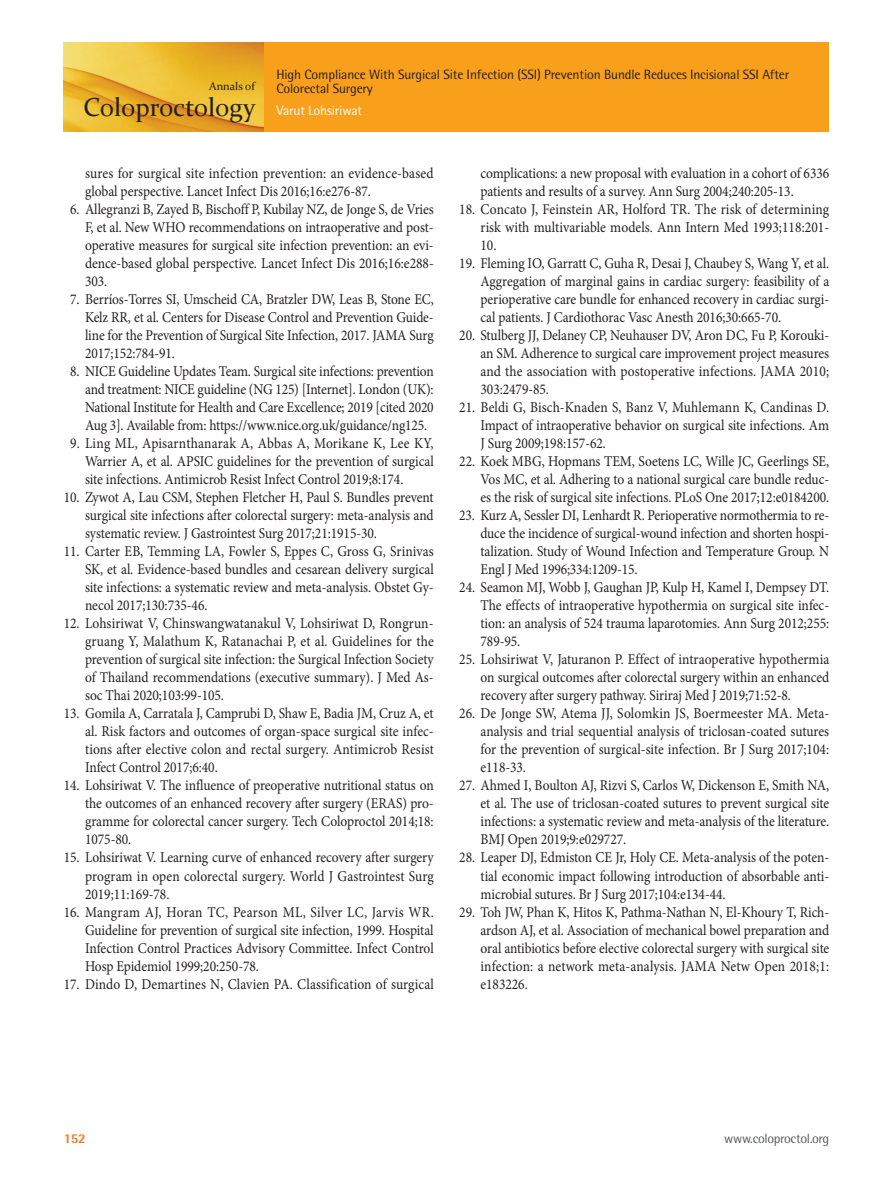
<style>
.page{position:relative;width:893px;height:1191px;background:#fff}
.page>*{position:absolute;margin:0;border:0;box-sizing:border-box;transform-origin:0 0}
.t1{font:25.95px "Constantia";color:#231f20}
.참고문헌2{font:15px/18px "Minion Pro";letter-spacing:-.005em;color:#231f20;text-align:justify;scale:.9 1}
.참고문헌1{font:15px/18px "Minion Pro";letter-spacing:-.005em;color:#231f20;text-align:justify;scale:.9 1}
.t2{font:13.5px/13.5px "Rotis Semi Sans Std";letter-spacing:-.01em;color:#231f20}
.t3{font:13.5px "Rotis Semi Sans Std";letter-spacing:-.025em;color:#57585a}
.t4{font:13.5px "Rotis Semi Sans Std";letter-spacing:-.01em;color:#fff}
.t5{font:800 13.5px "Rotis Semi Sans Std";color:#f47721}
.t6{font:11.25px "Constantia";color:#231f20}
</style>
<div class="page">
<div style="left:264px;top:43px;width:565px;height:89px;background:#f89f1c"></div>
<img style="left:64px;top:43px;width:200px;height:89px">
<p class="t6" style="left:209px;top:79px;width:47px">Annals of</p>
<h1 class="t1" style="left:83px;top:90px;width:174px">Coloproctology</h1>
<p class="t2" style="left:276px;top:68px;width:514px">High Compliance With Surgical Site Infection (SSI) Prevention Bundle Reduces Incisional SSI After<br>Colorectal Surgery</p>
<p class="t4" style="left:276px;top:102px;width:87px">Varut Lohsiriwat</p>
<p class="참고문헌1" style="left:85px;top:164px;width:389px">sures for surgical site infection prevention: an evidence-based global perspective. Lancet Infect Dis 2016;16:e276-87.</p>
<p class="참고문헌1" style="left:85px;top:200px;width:389px;text-indent:-15px">6. Allegranzi B, Zayed B, Bischoff P, Kubilay NZ, de Jonge S, de Vries F, et al. New WHO recommendations on intraoperative and post&shy;operative measures for surgical site infection prevention: an evi&shy;dence-based global perspective. Lancet Infect Dis 2016;16:e288- 303.</p>
<p class="참고문헌1" style="left:85px;top:290px;width:389px;text-indent:-15px">7. Berríos-Torres SI, Umscheid CA, Bratzler DW, Leas B, Stone EC, Kelz RR, et al. Centers for Disease Control and Prevention Guide&shy;line for the Prevention of Surgical Site Infection, 2017. JAMA Surg 2017;152:784-91.</p>
<p class="참고문헌1" style="left:85px;top:362px;width:389px;text-indent:-15px">8. NICE Guideline Updates Team. Surgical site infections: prevention and treatment: NICE guideline (NG 125) [Internet]. London (UK):<br>National Institute for Health and Care Excellence; 2019 [cited 2020<br>Aug 3]. Available from: https://www.nice.org.uk/guidance/ng125.</p>
<p class="참고문헌1" style="left:85px;top:434px;width:389px;text-indent:-15px">9. Ling ML, Apisarnthanarak A, Abbas A, Morikane K, Lee KY, Warrier A, et al. APSIC guidelines for the prevention of surgical site infections. Antimicrob Resist Infect Control 2019;8:174.</p>
<p class="참고문헌2" style="left:85px;top:488px;width:389px;text-indent:-21px">10. Zywot A, Lau CSM, Stephen Fletcher H, Paul S. Bundles prevent surgical site infections after colorectal surgery: meta-analysis and systematic review. J Gastrointest Surg 2017;21:1915-30.</p>
<p class="참고문헌2" style="left:85px;top:542px;width:389px;text-indent:-21px">11. Carter EB, Temming LA, Fowler S, Eppes C, Gross G, Srinivas SK, et al. Evidence-based bundles and cesarean delivery surgical site infections: a systematic review and meta-analysis. Obstet Gy&shy;necol 2017;130:735-46.</p>
<p class="참고문헌2" style="left:85px;top:614px;width:389px;text-indent:-21px">12. Lohsiriwat V, Chinswangwatanakul V, Lohsiriwat D, Rongrun&shy;gruang Y, Malathum K, Ratanachai P, et al. Guidelines for the prevention of surgical site infection: the Surgical Infection Society of Thailand recommendations (executive summary). J Med As&shy;soc Thai 2020;103:99-105.</p>
<p class="참고문헌2" style="left:85px;top:704px;width:389px;text-indent:-21px">13. Gomila A, Carratala J, Camprubi D, Shaw E, Badia JM, Cruz A, et al. Risk factors and outcomes of organ-space surgical site infec&shy;tions after elective colon and rectal surgery. Antimicrob Resist Infect Control 2017;6:40.</p>
<p class="참고문헌2" style="left:85px;top:776px;width:389px;text-indent:-21px">14. Lohsiriwat V. The influence of preoperative nutritional status on the outcomes of an enhanced recovery after surgery (ERAS) pro&shy;gramme for colorectal cancer surgery. Tech Coloproctol 2014;18:<br>1075-80.</p>
<p class="참고문헌2" style="left:85px;top:848px;width:389px;text-indent:-21px">15. Lohsiriwat V. Learning curve of enhanced recovery after surgery program in open colorectal surgery. World J Gastrointest Surg 2019;11:169-78.</p>
<p class="참고문헌2" style="left:85px;top:902px;width:389px;text-indent:-21px">16. Mangram AJ, Horan TC, Pearson ML, Silver LC, Jarvis WR.<br>Guideline for prevention of surgical site infection, 1999. Hospital Infection Control Practices Advisory Committee. Infect Control Hosp Epidemiol 1999;20:250-78.</p>
<p class="참고문헌2" style="left:64px;top:974px;width:413px">17. Dindo D, Demartines N, Clavien PA. Classification of surgical</p>
<p class="참고문헌2" style="left:480px;top:164px;width:389px">complications: a new proposal with evaluation in a cohort of 6336 patients and results of a survey. Ann Surg 2004;240:205-13.</p>
<p class="참고문헌2" style="left:480px;top:200px;width:389px;text-indent:-21px">18. Concato J, Feinstein AR, Holford TR. The risk of determining risk with multivariable models. Ann Intern Med 1993;118:201- 10.</p>
<p class="참고문헌2" style="left:480px;top:254px;width:389px;text-indent:-21px">19. Fleming IO, Garratt C, Guha R, Desai J, Chaubey S, Wang Y, et al.<br>Aggregation of marginal gains in cardiac surgery: feasibility of a perioperative care bundle for enhanced recovery in cardiac surgi&shy;cal patients. J Cardiothorac Vasc Anesth 2016;30:665-70.</p>
<p class="참고문헌2" style="left:480px;top:326px;width:389px;text-indent:-21px">20. Stulberg JJ, Delaney CP, Neuhauser DV, Aron DC, Fu P, Korouki&shy;an SM. Adherence to surgical care improvement project measures and the association with postoperative infections. JAMA 2010; 303:2479-85.</p>
<p class="참고문헌2" style="left:480px;top:398px;width:389px;text-indent:-21px">21. Beldi G, Bisch-Knaden S, Banz V, Muhlemann K, Candinas D.<br>Impact of intraoperative behavior on surgical site infections. Am J Surg 2009;198:157-62.</p>
<p class="참고문헌2" style="left:480px;top:452px;width:389px;text-indent:-21px">22. Koek MBG, Hopmans TEM, Soetens LC, Wille JC, Geerlings SE, Vos MC, et al. Adhering to a national surgical care bundle reduc&shy;es the risk of surgical site infections. PLoS One 2017;12:e0184200.</p>
<p class="참고문헌2" style="left:480px;top:506px;width:389px;text-indent:-21px">23. Kurz A, Sessler DI, Lenhardt R. Perioperative normothermia to re&shy;duce the incidence of surgical-wound infection and shorten hospi&shy;talization. Study of Wound Infection and Temperature Group. N Engl J Med 1996;334:1209-15.</p>
<p class="참고문헌2" style="left:480px;top:578px;width:389px;text-indent:-21px">24. Seamon MJ, Wobb J, Gaughan JP, Kulp H, Kamel I, Dempsey DT.<br>The effects of intraoperative hypothermia on surgical site infec&shy;tion: an analysis of 524 trauma laparotomies. Ann Surg 2012;255:<br>789-95.</p>
<p class="참고문헌2" style="left:480px;top:650px;width:389px;text-indent:-21px">25. Lohsiriwat V, Jaturanon P. Effect of intraoperative hypothermia on surgical outcomes after colorectal surgery within an enhanced recovery after surgery pathway. Siriraj Med J 2019;71:52-8.</p>
<p class="참고문헌2" style="left:480px;top:704px;width:389px;text-indent:-21px">26. De Jonge SW, Atema JJ, Solomkin JS, Boermeester MA. Meta&shy;analysis and trial sequential analysis of triclosan-coated sutures for the prevention of surgical-site infection. Br J Surg 2017;104: e118-33.</p>
<p class="참고문헌2" style="left:480px;top:776px;width:389px;text-indent:-21px">27. Ahmed I, Boulton AJ, Rizvi S, Carlos W, Dickenson E, Smith NA, et al. The use of triclosan-coated sutures to prevent surgical site infections: a systematic review and meta-analysis of the literature.<br>BMJ Open 2019;9:e029727.</p>
<p class="참고문헌2" style="left:480px;top:848px;width:389px;text-indent:-21px">28. Leaper DJ, Edmiston CE Jr, Holy CE. Meta-analysis of the poten&shy;tial economic impact following introduction of absorbable anti&shy;microbial sutures. Br J Surg 2017;104:e134-44.</p>
<p class="참고문헌2" style="left:480px;top:902px;width:389px;text-indent:-21px">29. Toh JW, Phan K, Hitos K, Pathma-Nathan N, El-Khoury T, Rich&shy;ardson AJ, et al. Association of mechanical bowel preparation and oral antibiotics before elective colorectal surgery with surgical site infection: a network meta-analysis. JAMA Netw Open 2018;1: e183226.</p>
<p class="t5" style="left:64px;top:1129px;width:23px">152</p>
<p class="t3" style="left:724px;top:1130px;width:106px">www.coloproctol.org</p>
</div>
